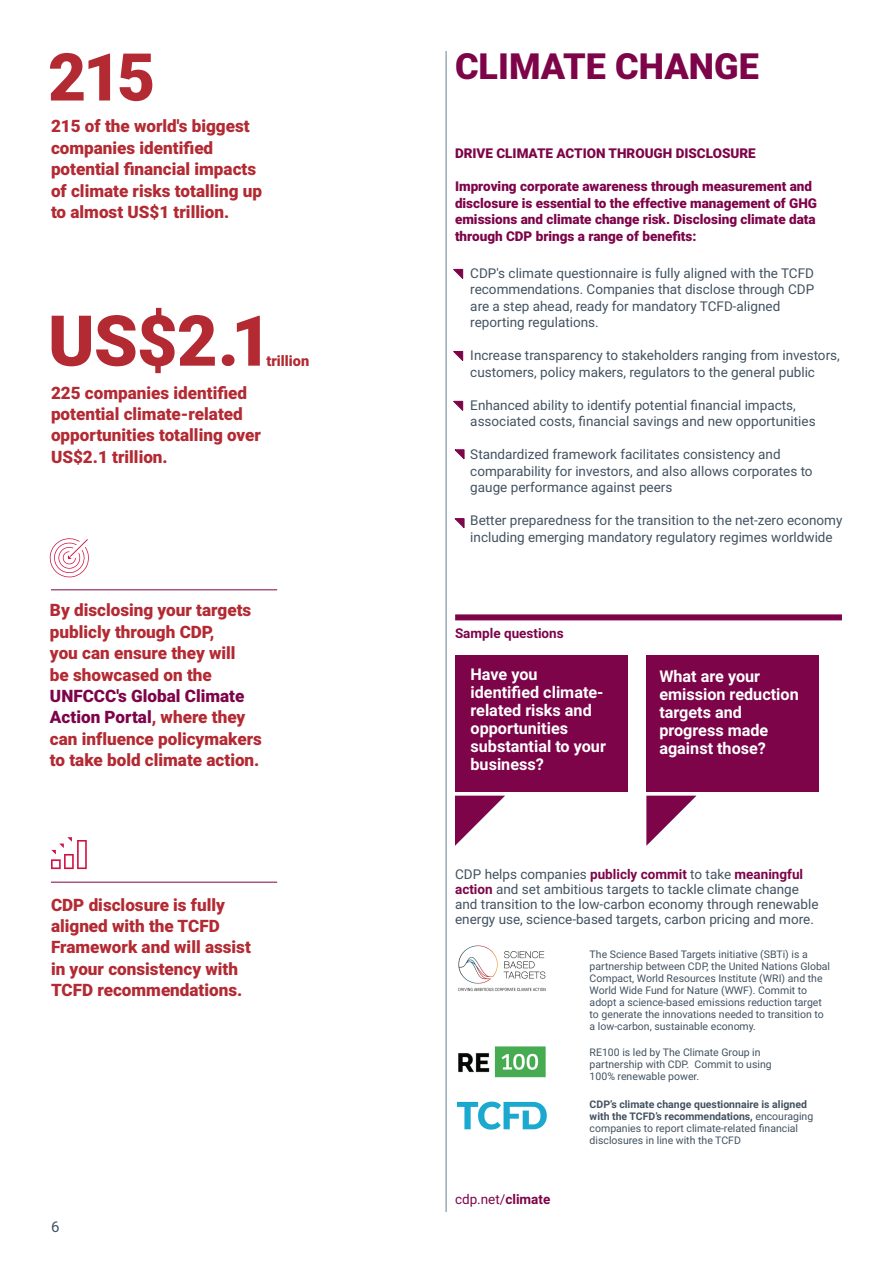
<style>
.page{position:relative;width:893px;height:1263px;background:#fff}
.page>*{position:absolute;margin:0;border:0;box-sizing:border-box;transform-origin:0 0}
.t1{font:900 70.2px "Roboto";color:#b32a33}
.t2{font:900 66px "Roboto";color:#b32a33}
.Paragraph_Style1{font:900 36px "Roboto";color:#7d0449}
.t3{font:900 17.1px/21.3px "Roboto";color:#b32a33}
.Paragraph_Style1-2{font:700 16.2px/18px "Roboto";color:#fff}
.Paragraph_Style1-3{font:15px "Roboto";color:#425261}
.t4{font:900 14.55px "Roboto";color:#b32a33}
.Paragraph_Style1-4{font:13.5px/16.5px "Roboto";color:#425261}
.Paragraph_Style1-5{font:900 13.5px/16.5px "Roboto";color:#7d0449}
.Paragraph_Style1-6{font:700 13.5px "Roboto";color:#7d0449}
.Paragraph_Style1-7{font:13.5px "Roboto";color:#7d0449}
.Paragraph_Style1-8{font:10.5px/12px "Roboto";color:#425261}
.s1{color:#7d0449}
.s2{font-weight:700;color:#7d0449}
.s3{font-weight:700}
</style>
<div class="page">
<div style="left:647px;top:655px;width:172px;height:136px;background:#7d0449"></div>
<svg style="left:454px;top:269px;width:9px;height:9px"></svg>
<svg style="left:454px;top:351px;width:9px;height:10px"></svg>
<svg style="left:454px;top:401px;width:9px;height:9px"></svg>
<svg style="left:455px;top:450px;width:9px;height:9px"></svg>
<svg style="left:455px;top:519px;width:9px;height:9px"></svg>
<div style="left:455px;top:614px;width:387px;height:6px;background:#7d0449"></div>
<hr style="left:51px;top:589px;width:226px;height:1px;background:#7d0449">
<hr style="left:51px;top:882px;width:226px;height:1px;background:#7d0449">
<img style="left:458px;top:945px;width:88px;height:47px">
<img style="left:458px;top:1046px;width:88px;height:32px">
<img style="left:458px;top:1101px;width:89px;height:29px">
<svg style="left:455px;top:796px;width:50px;height:50px"></svg>
<svg style="left:646px;top:796px;width:50px;height:50px"></svg>
<div style="left:456px;top:655px;width:172px;height:136px;background:#7d0449"></div>
<hr style="left:446px;top:51px;width:1px;height:1161px;background:#99a9b5">
<svg style="left:49px;top:538px;width:40px;height:40px"></svg>
<svg style="left:51px;top:837px;width:36px;height:32px"></svg>
<p class="t2" style="left:48px;top:31px;width:109px">215</p>
<p class="t3" style="left:51px;top:115px;width:213px">215 of the world's biggest companies identified potential financial impacts of climate risks totalling up to almost US$1 trillion.</p>
<p class="t1" style="left:48px;top:291px;width:225px">US$2.1</p>
<p class="t4" style="left:266px;top:350px;width:44px">trillion</p>
<p class="t3" style="left:51px;top:381px;width:212px">225 companies identified potential climate-related opportunities totalling over<br>US$2.1 trillion.</p>
<p class="t3" style="left:50px;top:599px;width:214px">By disclosing your targets publicly through CDP,<br>you can ensure they will<br>be showcased on the<br><span class="s1">UNFCCC's Global Climate<br>Action Portal</span>, where they can influence policymakers to take bold climate action.</p>
<p class="t3" style="left:51px;top:893px;width:201px">CDP disclosure is fully aligned with the TCFD<br>Framework and will assist in your consistency with<br>TCFD recommendations.</p>
<p class="Paragraph_Style1-3" style="left:51px;top:1216px;width:10px">6</p>
<p class="Paragraph_Style1" style="left:455px;top:41px;width:305px">CLIMATE CHANGE</p>
<p class="Paragraph_Style1-5" style="left:455px;top:145px;width:302px">DRIVE CLIMATE ACTION THROUGH DISCLOSURE</p>
<p class="Paragraph_Style1-5" style="left:455px;top:178px;width:364px">Improving corporate awareness through measurement and disclosure is essential to the effective management of GHG emissions and climate change risk. Disclosing climate data through CDP brings a range of benefits:</p>
<p class="Paragraph_Style1-4" style="left:470px;top:264px;width:345px">CDP's climate questionnaire is fully aligned with the TCFD recommendations. Companies that disclose through CDP</p>
<p class="Paragraph_Style1-4" style="left:470px;top:297px;width:311px">are a step ahead, ready for mandatory TCFD-aligned</p>
<p class="Paragraph_Style1-4" style="left:470px;top:313px;width:130px">reporting regulations.</p>
<p class="Paragraph_Style1-4" style="left:470px;top:346px;width:371px">Increase transparency to stakeholders ranging from investors, customers, policy makers, regulators to the general public</p>
<p class="Paragraph_Style1-4" style="left:470px;top:396px;width:347px">Enhanced ability to identify potential financial impacts, associated costs, financial savings and new opportunities</p>
<p class="Paragraph_Style1-4" style="left:470px;top:445px;width:344px">Standardized framework facilitates consistency and comparability for investors, and also allows corporates to gauge performance against peers</p>
<p class="Paragraph_Style1-4" style="left:470px;top:511px;width:374px">Better preparedness for the transition to the net-zero economy including emerging mandatory regulatory regimes worldwide</p>
<p class="Paragraph_Style1-6" style="left:455px;top:623px;width:110px">Sample questions</p>
<p class="Paragraph_Style1-2" style="left:470px;top:664px;width:137px">Have you identified climate&shy;related risks and opportunities substantial to your business?</p>
<p class="Paragraph_Style1-2" style="left:659px;top:667px;width:141px">What are your emission reduction targets and progress made against those?</p>
<p class="Paragraph_Style1-4" style="left:455px;top:866px;width:365px;line-height:15px">CDP helps companies <span class="s2">publicly commit</span> to take <span class="s2">meaningful action</span> and set ambitious targets to tackle climate change and transition to the low-carbon economy through renewable energy use, science-based targets, carbon pricing and more.</p>
<p class="Paragraph_Style1-7" style="left:455px;top:1189px;width:97px">cdp.net/<span class="s3">climate</span></p>
<p class="Paragraph_Style1-8" style="left:590px;top:948px;width:242px">The Science Based Targets initiative (SBTi) is a partnership between CDP, the United Nations Global Compact, World Resources Institute (WRI) and the World Wide Fund for Nature (WWF). Commit to adopt a science-based emissions reduction target to generate the innovations needed to transition to a low-carbon, sustainable economy.</p>
<p class="Paragraph_Style1-8" style="left:590px;top:1046px;width:184px">RE100 is led by The Climate Group in partnership with CDP. Commit to using<br>100% renewable power.</p>
<p class="Paragraph_Style1-8" style="left:590px;top:1098px;width:225px"><span class="s3">CDP’s climate change questionnaire is aligned with the TCFD’s recommendations,</span> encouraging companies to report climate-related financial disclosures in line with the TCFD</p>
</div>
